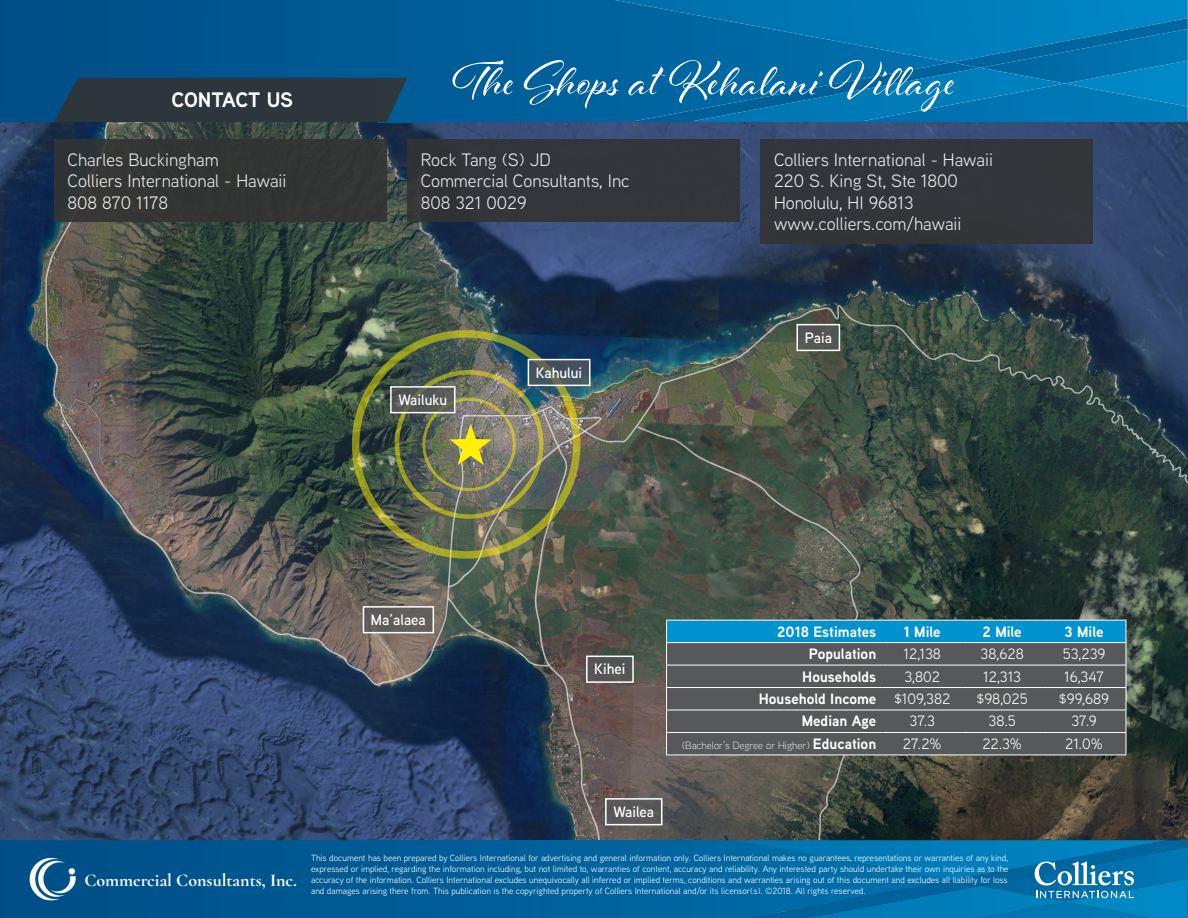
<style>
.page{position:relative;width:1188px;height:918px;background:#fff}
.page>*{position:absolute;margin:0;border:0;box-sizing:border-box;transform-origin:0 0}
.t1{font:52.5px "Al Fresco";color:#fff}
.for_sale{font:700 21px "Aaux Next";letter-spacing:-.01em;color:#fff}
.t2{font:18px/21.6px "Aaux Next";color:#fff}
.t3{font:700 18px "Cormorant";color:#fff}
.t4{font:15px "Aaux Next";color:#fff}
.t5{font:700 15px "Aaux Next";color:#fff}
.Label{font:600 15px "Aaux Next";color:#fff}
.t6{font:300 10.5px "Aaux Next";color:#fff}
.Body{font:9px/10.8px "Aaux Next";color:#fff;text-align:justify}
.s1{font-weight:700;font-size:15px}
</style>
<div class="page">
<img style="left:0;top:122px;width:1188px;height:718px">
<img style="left:44px;top:122px;width:559px;height:565px">
<svg style="left:566px;top:303px;width:622px;height:179px;background:#364847"></svg>
<svg style="left:636px;top:426px;width:226px;height:414px;background:#4e544a"></svg>
<div style="left:352px;top:330px;width:228px;height:229px;border:8px solid #fff101;border-radius:50%"></div>
<div style="left:422px;top:398px;width:94px;height:93px;border:3px solid #fff101;border-radius:50%"></div>
<svg style="left:531px;top:362px;width:56px;height:21px"></svg>
<div style="left:528px;top:359px;width:62px;height:27px;border:2px solid #fff"></div>
<div style="left:587px;top:656px;width:46px;height:26px;background:#57585a"></div>
<div style="left:586px;top:656px;width:48px;height:27px;border:2px solid #fff"></div>
<img style="left:446px;top:408px;width:155px;height:432px">
<div style="left:363px;top:607px;width:70px;height:26px;background:#615e5d"></div>
<div style="left:363px;top:606px;width:71px;height:27px;border:2px solid #fff"></div>
<div style="left:606px;top:799px;width:56px;height:26px;background:#57585a"></div>
<div style="left:605px;top:798px;width:57px;height:27px;border:2px solid #fff"></div>
<div style="left:797px;top:325px;width:42px;height:25px;background:#535653"></div>
<div style="left:796px;top:324px;width:44px;height:27px;border:2px solid #fff"></div>
<svg style="left:393px;top:389px;width:59px;height:21px"></svg>
<div style="left:390px;top:386px;width:65px;height:27px;border:2px solid #fff"></div>
<svg style="left:666px;top:620px;width:461px;height:135px;background:#516974"></svg>
<hr style="left:666px;top:755px;width:216px;height:1px;background:#fff">
<hr style="left:882px;top:755px;width:80px;height:1px;background:#fff">
<hr style="left:962px;top:755px;width:80px;height:1px;background:#fff">
<hr style="left:1042px;top:755px;width:84px;height:1px;background:#fff">
<img style="left:0;top:0;width:431px;height:122px">
<div style="left:431px;top:0;width:270px;height:115px;background:#00619b"></div>
<img style="left:701px;top:62px;width:487px;height:60px">
<img style="left:1065px;top:84px;width:123px;height:23px">
<img style="left:615px;top:0;width:573px;height:12px">
<img style="left:674px;top:11px;width:514px;height:51px">
<img style="left:1065px;top:68px;width:123px;height:16px">
<img style="left:951px;top:18px;width:237px;height:50px">
<img style="left:688px;top:82px;width:216px;height:40px">
<img style="left:903px;top:68px;width:162px;height:46px">
<img style="left:512px;top:115px;width:118px;height:7px">
<img style="left:667px;top:96px;width:105px;height:26px">
<img style="left:771px;top:62px;width:209px;height:45px">
<img style="left:407px;top:112px;width:105px;height:10px">
<img style="left:630px;top:115px;width:38px;height:7px">
<div style="left:0;top:840px;width:431px;height:78px;background:#00568f"></div>
<div style="left:431px;top:840px;width:340px;height:78px;background:#00629c"></div>
<img style="left:1065px;top:902px;width:123px;height:16px">
<img style="left:734px;top:840px;width:217px;height:40px">
<img style="left:1065px;top:886px;width:123px;height:16px">
<img style="left:1167px;top:840px;width:21px;height:46px">
<img style="left:980px;top:898px;width:85px;height:20px">
<img style="left:749px;top:914px;width:22px;height:4px">
<img style="left:771px;top:880px;width:209px;height:38px">
<svg style="left:951px;top:840px;width:216px;height:58px;background:#147fb6"></svg>
<img style="left:27px;top:857px;width:51px;height:43px">
<div style="left:54px;top:139px;width:332px;height:83px;background:#333"></div>
<div style="left:407px;top:139px;width:332px;height:83px;background:#33353a"></div>
<div style="left:54px;top:78px;width:353px;height:44px;background:#2d363c"></div>
<div style="left:761px;top:139px;width:332px;height:105px;background:#33353a"></div>
<p class="for_sale" style="left:171px;top:85px;width:123px">CONTACT US</p>
<h1 class="t1" style="left:452px;top:45px;width:504px">The Shops at Kehalani Village</h1>
<h3 class="t2" style="left:68px;top:148px;width:221px">Charles Buckingham<br>Colliers International - Hawaii<br>808 870 1178</h3>
<h3 class="t2" style="left:421px;top:148px;width:210px">Rock Tang (S) JD<br>Commercial Consultants, Inc<br>808 321 0029</h3>
<p class="Label" style="left:398px;top:389px;width:50px">Wailuku</p>
<p class="Label" style="left:536px;top:362px;width:48px">Kahului</p>
<h3 class="t2" style="left:774px;top:148px;width:221px">Colliers International - Hawaii<br>220 S. King St, Ste 1800<br>Honolulu, HI 96813 www.colliers.com/hawaii</h3>
<p class="Label" style="left:805px;top:327px;width:29px">Paia</p>
<p class="Label" style="left:371px;top:609px;width:56px">Ma’alaea</p>
<p class="Label" style="left:594px;top:659px;width:33px">Kihei</p>
<p class="Label" style="left:613px;top:801px;width:42px">Wailea</p>
<p class="t5" style="left:777px;top:621px;width:100px">2018 Estimates</p>
<p class="t5" style="left:904px;top:621px;width:38px">1 Mile</p>
<p class="t5" style="left:983px;top:621px;width:41px">2 Mile</p>
<p class="t5" style="left:1065px;top:621px;width:40px">3 Mile</p>
<p class="t5" style="left:809px;top:643px;width:69px">Population</p>
<p class="t4" style="left:904px;top:644px;width:39px">12,138</p>
<p class="t4" style="left:981px;top:644px;width:45px">38,628</p>
<p class="t4" style="left:1063px;top:644px;width:44px">53,239</p>
<p class="t5" style="left:802px;top:666px;width:76px">Households</p>
<p class="t4" style="left:904px;top:666px;width:37px">3,802</p>
<p class="t4" style="left:983px;top:666px;width:39px">12,313</p>
<p class="t4" style="left:1064px;top:666px;width:41px">16,347</p>
<p class="t5" style="left:759px;top:688px;width:119px">Household Income</p>
<p class="t4" style="left:894px;top:689px;width:58px">$109,382</p>
<p class="t4" style="left:977px;top:689px;width:53px">$98,025</p>
<p class="t4" style="left:1059px;top:689px;width:52px">$99,689</p>
<p class="t5" style="left:802px;top:711px;width:76px">Median Age</p>
<p class="t4" style="left:910px;top:711px;width:27px">37.3</p>
<p class="t4" style="left:989px;top:711px;width:29px">38.5</p>
<p class="t4" style="left:1071px;top:711px;width:27px">37.9</p>
<p class="t6" style="left:682px;top:738px;width:196px">(Bachelor’s Degree or Higher) <span class="s1">Education</span></p>
<p class="t4" style="left:903px;top:734px;width:40px">27.2%</p>
<p class="t4" style="left:982px;top:734px;width:41px">22.3%</p>
<p class="t4" style="left:1065px;top:734px;width:39px">21.0%</p>
<h3 class="t3" style="left:84px;top:869px;width:214px">Commercial Consultants, Inc.</h3>
<p class="Body" style="left:311px;top:852px;width:699px">This document has been prepared by Colliers International for advertising and general information only. Colliers International makes no guarantees, representations or warranties of any kind, expressed or implied, regarding the information including, but not limited to, warranties of content, accuracy and reliability. Any interested party should undertake their own inquiries as to the accuracy of the information. Colliers International excludes unequivocally all inferred or implied terms, conditions and warranties arising out of this document and excludes all liability for loss and damages arising there from. This publication is the copyrighted property of Colliers International and/or its licensor(s). ©2018. All rights reserved.</p>
</div>
